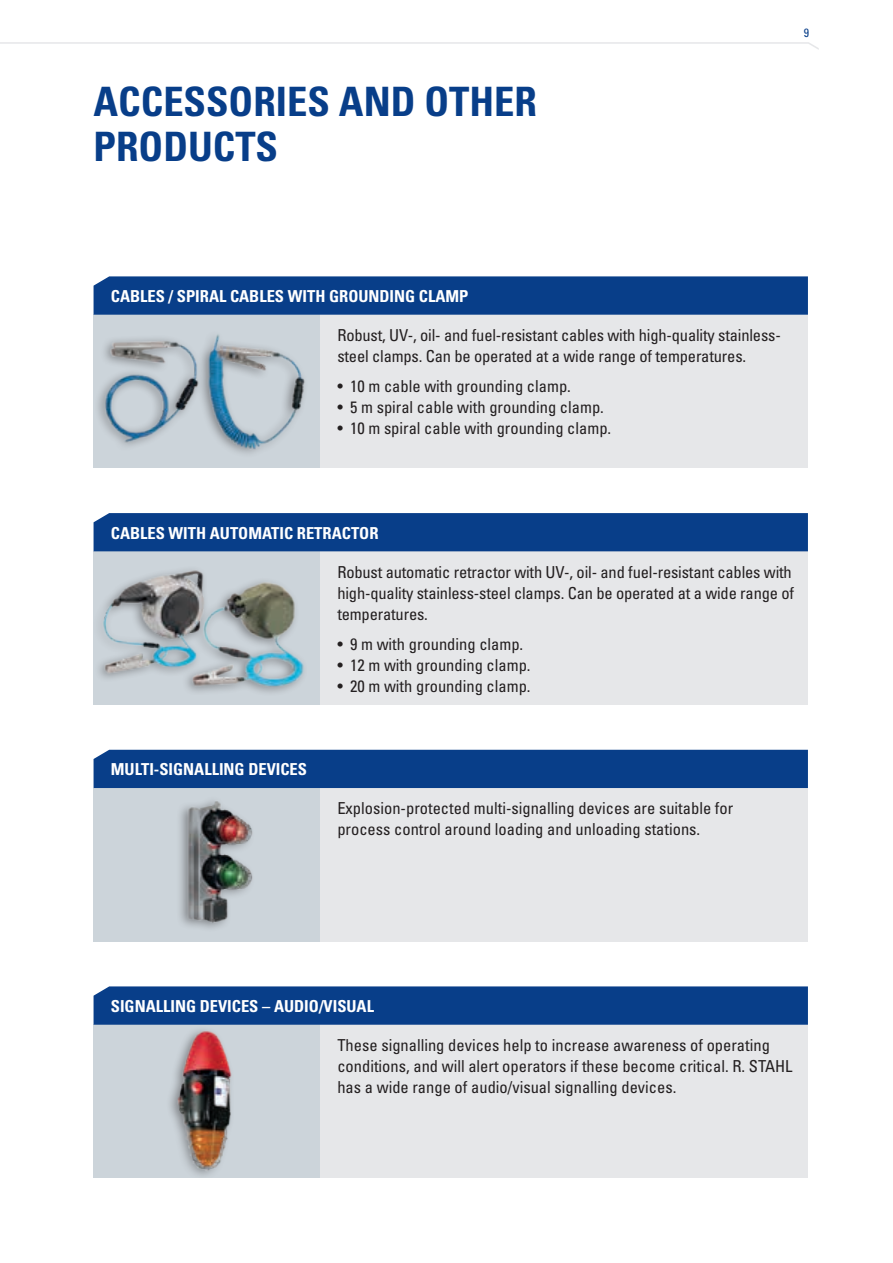
<style>
.page{position:relative;width:893px;height:1263px;background:#fff}
.page>*{position:absolute;margin:0;border:0;box-sizing:border-box;transform-origin:0 0}
.t1{font:700 condensed 40.5px/45px "Univers";color:#083e89}
.t2{font:condensed 16.5px/21px "Univers";color:#231f20}
.t3{font:700 condensed 16.5px "Univers";color:#fff}
.t4{font:condensed 12px "Univers";color:#083e89}
</style>
<div class="page">
<svg style="left:0;top:42px;width:819px;height:8px"></svg>
<div style="left:94px;top:315px;width:714px;height:153px;background:#e6e7e9"></div>
<img style="left:94px;top:315px;width:226px;height:153px">
<div style="left:94px;top:276px;width:714px;height:39px;background:#083e89"></div>
<div style="left:94px;top:551px;width:714px;height:154px;background:#e6e7e9"></div>
<img style="left:94px;top:551px;width:226px;height:154px">
<div style="left:94px;top:513px;width:714px;height:38px;background:#083e89"></div>
<div style="left:94px;top:788px;width:714px;height:153px;background:#e6e7e9"></div>
<img style="left:94px;top:788px;width:226px;height:153px">
<div style="left:94px;top:750px;width:714px;height:38px;background:#083e89"></div>
<div style="left:94px;top:1025px;width:714px;height:153px;background:#e6e7e9"></div>
<div style="left:94px;top:1025px;width:226px;height:153px;background:#ccd4da"></div>
<div style="left:166px;top:1025px;width:69px;height:153px;background:#231f20;opacity:.45"></div>
<img style="left:166px;top:1026px;width:69px;height:147px">
<div style="left:94px;top:986px;width:714px;height:39px;background:#083e89"></div>
<h1 class="t1" style="left:94px;top:79px;width:445px">ACCESSORIES AND OTHER<br>PRODUCTS</h1>
<p class="t4" style="left:804px;top:25px;width:7px">9</p>
<p class="t3" style="left:111px;top:286px;width:359px">CABLES / SPIRAL CABLES WITH GROUNDING CLAMP</p>
<p class="t2" style="left:337px;top:324px;width:445px">Robust, UV-, oil- and fuel-resistant cables with high-quality stainless&shy;steel clamps. Can be operated at a wide range of temperatures.</p>
<p class="t2" style="left:337px;top:375px;width:235px">• 10 m cable with grounding clamp.</p>
<p class="t2" style="left:337px;top:396px;width:268px">• 5 m spiral cable with grounding clamp.</p>
<p class="t2" style="left:337px;top:417px;width:275px">• 10 m spiral cable with grounding clamp.</p>
<p class="t3" style="left:111px;top:523px;width:269px">CABLES WITH AUTOMATIC RETRACTOR</p>
<p class="t3" style="left:111px;top:759px;width:198px">MULTI-SIGNALLING DEVICES</p>
<p class="t2" style="left:337px;top:561px;width:458px">Robust automatic retractor with UV-, oil- and fuel-resistant cables with high-quality stainless-steel clamps. Can be operated at a wide range of temperatures.</p>
<p class="t2" style="left:337px;top:633px;width:187px">• 9 m with grounding clamp.</p>
<p class="t2" style="left:337px;top:654px;width:195px">• 12 m with grounding clamp.</p>
<p class="t2" style="left:337px;top:675px;width:195px">• 20 m with grounding clamp.</p>
<p class="t2" style="left:337px;top:797px;width:397px">Explosion-protected multi-signalling devices are suitable for process control around loading and unloading stations.</p>
<p class="t3" style="left:111px;top:996px;width:265px">SIGNALLING DEVICES – AUDIO/VISUAL</p>
<p class="t2" style="left:337px;top:1034px;width:457px">These signalling devices help to increase awareness of operating conditions, and will alert operators if these become critical. R. STAHL has a wide range of audio/visual signalling devices.</p>
</div>
